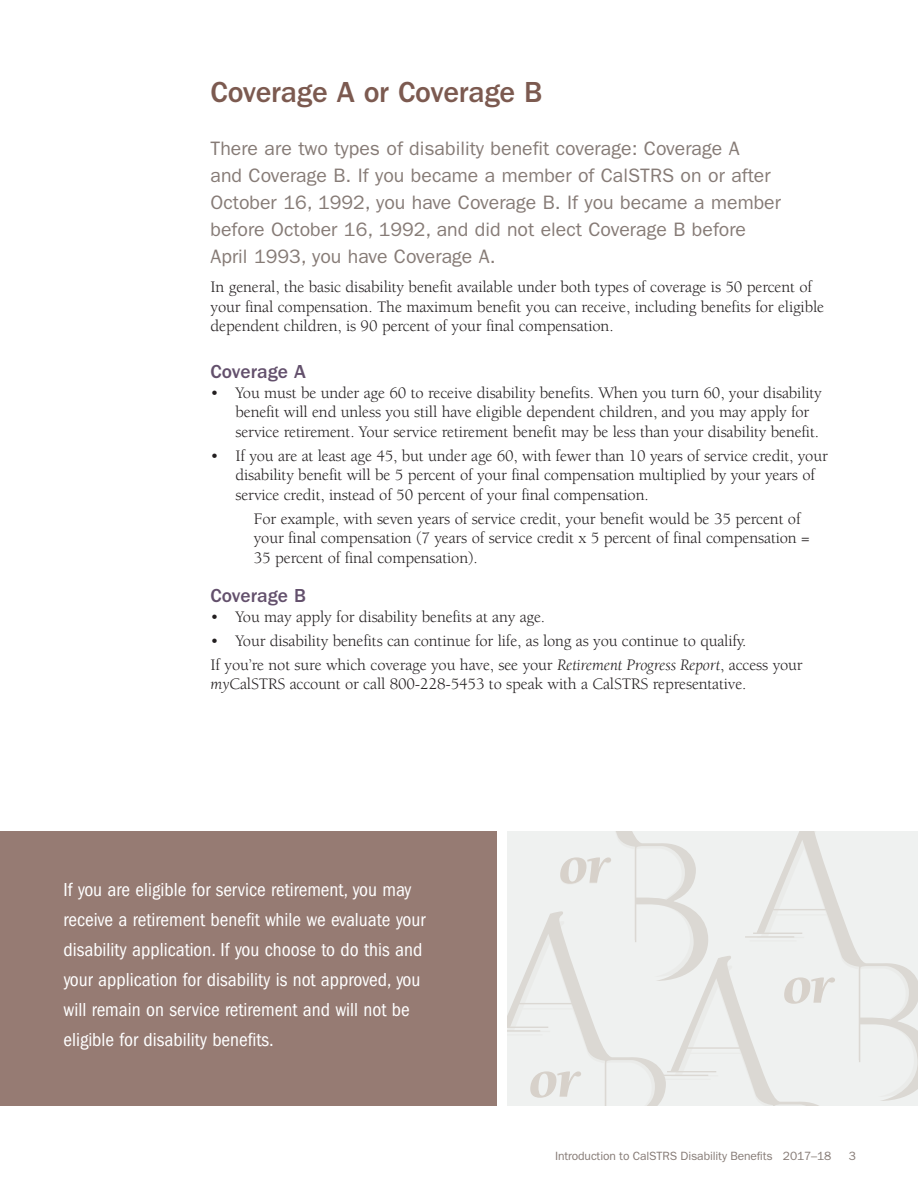
<style>
.page{position:relative;width:918px;height:1188px;background:#fff}
.page>*{position:absolute;margin:0;border:0;box-sizing:border-box;transform-origin:0 0}
.t1{font:italic 900 56.7px "Berkeley Std";color:#d7d1ca}
.Headline_2{font:500 30px "ITC Franklin Gothic Std";letter-spacing:-.01em;color:#7c5a50}
.Callout_6{font:condensed 19.5px/30px "ITC Franklin Gothic Std";color:#fff}
.Headline_2-2{font:19.5px/27px "ITC Franklin Gothic Std";color:#867b76}
.Headline_3{font:500 19.5px "ITC Franklin Gothic Std";color:#63506c}
.Body{font:16.5px/19.5px "Berkeley Std";letter-spacing:-.01em;color:#231f20}
.body_indent1{font:16.5px/19.5px "Berkeley Std";letter-spacing:-.01em;color:#231f20}
.Footer{font:12px "ITC Franklin Gothic Std";letter-spacing:-.01em;color:#867b76}
.s1{font-style:italic}
</style>
<div class="page">
<svg style="left:507px;top:831px;width:339px;height:275px"></svg>
<svg style="left:745px;top:831px;width:173px;height:270px;fill:#eff1f0"></svg>
<div style="left:0;top:831px;width:497px;height:274px;background:#967b73"></div>
<p class="Headline_2" style="left:211px;top:75px;width:333px">Coverage A or Coverage B</p>
<p class="Headline_2-2" style="left:211px;top:135px;width:572px">There are two types of disability benefit coverage: Coverage A<br>and Coverage B. If you became a member of CalSTRS on or after October 16, 1992, you have Coverage B. If you became a member before October 16, 1992, and did not elect Coverage B before April 1993, you have Coverage A.</p>
<p class="Body" style="left:211px;top:278px;width:615px">In general, the basic disability benefit available under both types of coverage is 50 percent of your final compensation. The maximum benefit you can receive, including benefits for eligible dependent children, is 90 percent of your final compensation.</p>
<p class="Headline_3" style="left:211px;top:361px;width:97px">Coverage A</p>
<p class="Body" style="left:235px;top:383px;width:588px;text-indent:-25px">• You must be under age 60 to receive disability benefits. When you turn 60, your disability benefit will end unless you still have eligible dependent children, and you may apply for service retirement. Your service retirement benefit may be less than your disability benefit.</p>
<p class="Body" style="left:235px;top:446px;width:594px;text-indent:-25px">• If you are at least age 45, but under age 60, with fewer than 10 years of service credit, your disability benefit will be 5 percent of your final compensation multiplied by your years of service credit, instead of 50 percent of your final compensation.</p>
<p class="body_indent1" style="left:254px;top:509px;width:557px">For example, with seven years of service credit, your benefit would be 35 percent of your final compensation (7 years of service credit x 5 percent of final compensation =<br>35 percent of final compensation).</p>
<p class="Headline_3" style="left:211px;top:585px;width:97px">Coverage B</p>
<p class="Body" style="left:211px;top:607px;width:336px">• You may apply for disability benefits at any age.</p>
<p class="Body" style="left:211px;top:631px;width:537px">• Your disability benefits can continue for life, as long as you continue to qualify.</p>
<p class="Body" style="left:211px;top:655px;width:594px">If you’re not sure which coverage you have, see your <span class="s1">Retirement Progress Report</span>, access your <span class="s1">my</span>CalSTRS account or call 800-228-5453 to speak with a CalSTRS representative.</p>
<p class="Callout_6" style="left:63px;top:875px;width:363px">If you are eligible for service retirement, you may receive a retirement benefit while we evaluate your disability application. If you choose to do this and your application for disability is not approved, you will remain on service retirement and will not be eligible for disability benefits.</p>
<h1 class="t1" style="left:559px;top:835px;width:51px">or</h1>
<h1 class="t1" style="left:529px;top:1049px;width:51px">or</h1>
<h1 class="t1" style="left:783px;top:955px;width:51px">or</h1>
<p class="Footer" style="left:555px;top:1149px;width:278px">Introduction to CalSTRS Disability Benefits 2017–18</p>
<p class="Footer" style="left:849px;top:1149px;width:9px">3</p>
</div>
